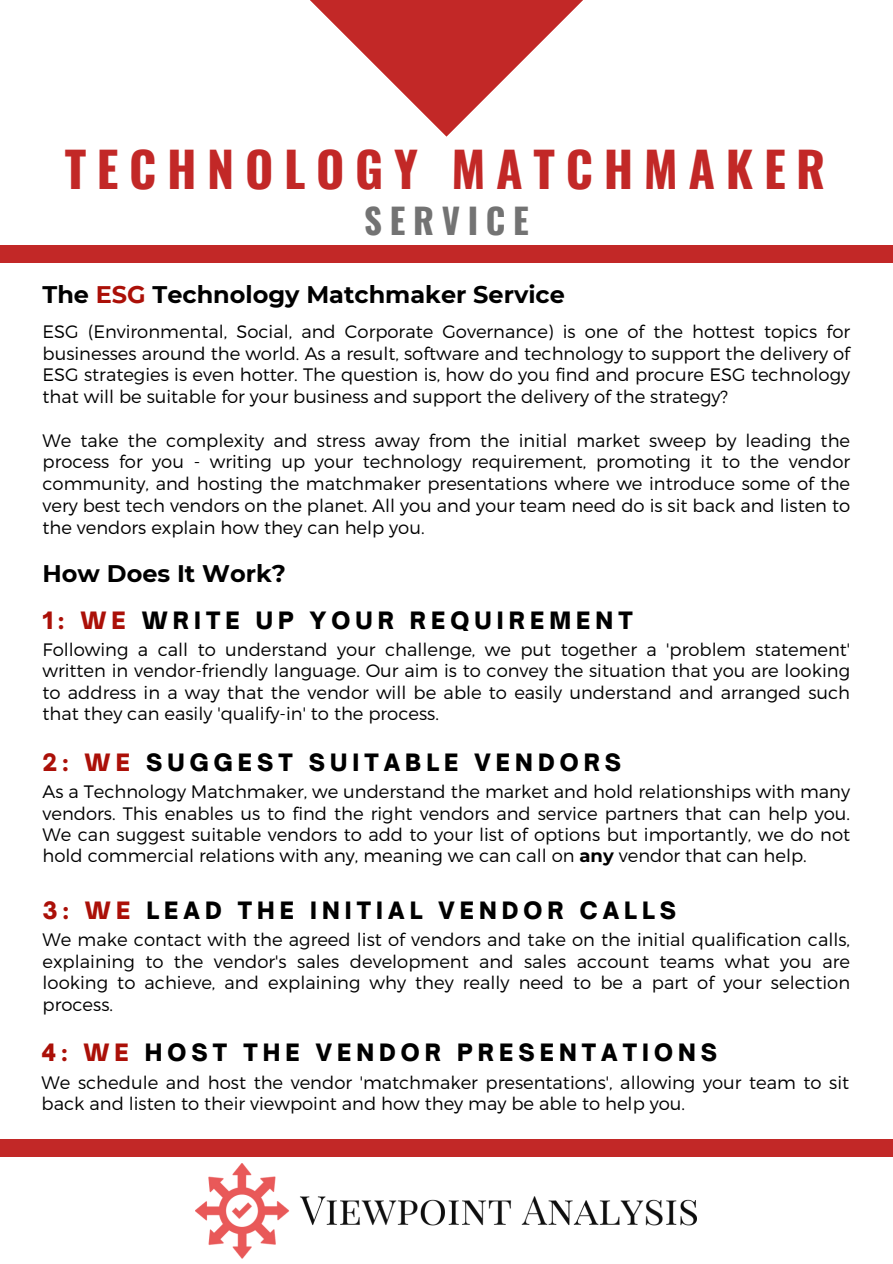
<style>
.page{position:relative;width:893px;height:1264px;background:#fff}
.page>*{position:absolute;margin:0;border:0;box-sizing:border-box;transform-origin:0 0}
.t1{font:700 48.45px "Oswald";letter-spacing:.22em;color:#c22827}
.t2{font:700 34.95px "Oswald";letter-spacing:.22em;color:#737373}
.t3{font:700 24px "Montserrat";color:#000}
.t4{font:900 22.95px "Open Sauce One";letter-spacing:.22em;color:#000}
.t5{font:300 18px/21.3px "Montserrat";color:#000;text-align:justify}
.s1{color:#ab1008}
.s2{font-weight:700}
</style>
<div class="page">
<div style="left:0;top:246px;width:892px;height:16px;background:#c22827"></div>
<svg style="left:310px;top:0;width:273px;height:137px"></svg>
<div style="left:0;top:1139px;width:892px;height:17px;background:#c22827"></div>
<img style="left:195px;top:1163px;width:502px;height:96px">
<p class="t1" style="left:65px;top:131px;width:762px">TECHNOLOGY MATCHMAKER</p>
<p class="t2" style="left:364px;top:193px;width:166px">SERVICE</p>
<p class="t3" style="left:43px;top:279px;width:524px">The <span class="s1">ESG</span> Technology Matchmaker Service</p>
<p class="t5" style="left:43px;top:320px;width:809px;line-height:21.8px">ESG (Environmental, Social, and Corporate Governance) is one of the hottest topics for businesses around the world. As a result, software and technology to support the delivery of ESG strategies is even hotter. The question is, how do you find and procure ESG technology that will be suitable for your business and support the delivery of the strategy?</p>
<p class="t5" style="left:43px;top:428px;width:809px;line-height:21.8px">We take the complexity and stress away from the initial market sweep by leading the process for you - writing up your technology requirement, promoting it to the vendor community, and hosting the matchmaker presentations where we introduce some of the very best tech vendors on the planet. All you and your team need do is sit back and listen to the vendors explain how they can help you.</p>
<p class="t3" style="left:43px;top:559px;width:245px">How Does It Work?</p>
<p class="t4" style="left:43px;top:605px;width:591px"><span class="s1">1: WE</span> WRITE UP YOUR REQUIREMENT</p>
<p class="t5" style="left:43px;top:638px;width:809px">Following a call to understand your challenge, we put together a 'problem statement' written in vendor-friendly language. Our aim is to convey the situation that you are looking to address in a way that the vendor will be able to easily understand and arranged such that they can easily 'qualify-in' to the process.</p>
<p class="t4" style="left:43px;top:748px;width:580px"><span class="s1">2: WE</span> SUGGEST SUITABLE VENDORS</p>
<p class="t5" style="left:43px;top:780px;width:809px">As a Technology Matchmaker, we understand the market and hold relationships with many vendors. This enables us to find the right vendors and service partners that can help you.<br>We can suggest suitable vendors to add to your list of options but importantly, we do not hold commercial relations with any, meaning we can call on <span class="s2">any</span> vendor that can help.</p>
<p class="t4" style="left:43px;top:896px;width:635px"><span class="s1">3: WE</span> LEAD THE INITIAL VENDOR CALLS</p>
<p class="t5" style="left:43px;top:928px;width:809px">We make contact with the agreed list of vendors and take on the initial qualification calls, explaining to the vendor's sales development and sales account teams what you are looking to achieve, and explaining why they really need to be a part of your selection process.</p>
<p class="t4" style="left:42px;top:1038px;width:677px"><span class="s1">4: WE</span> HOST THE VENDOR PRESENTATIONS</p>
<p class="t5" style="left:42px;top:1070px;width:809px">We schedule and host the vendor 'matchmaker presentations', allowing your team to sit back and listen to their viewpoint and how they may be able to help you.</p>
</div>
